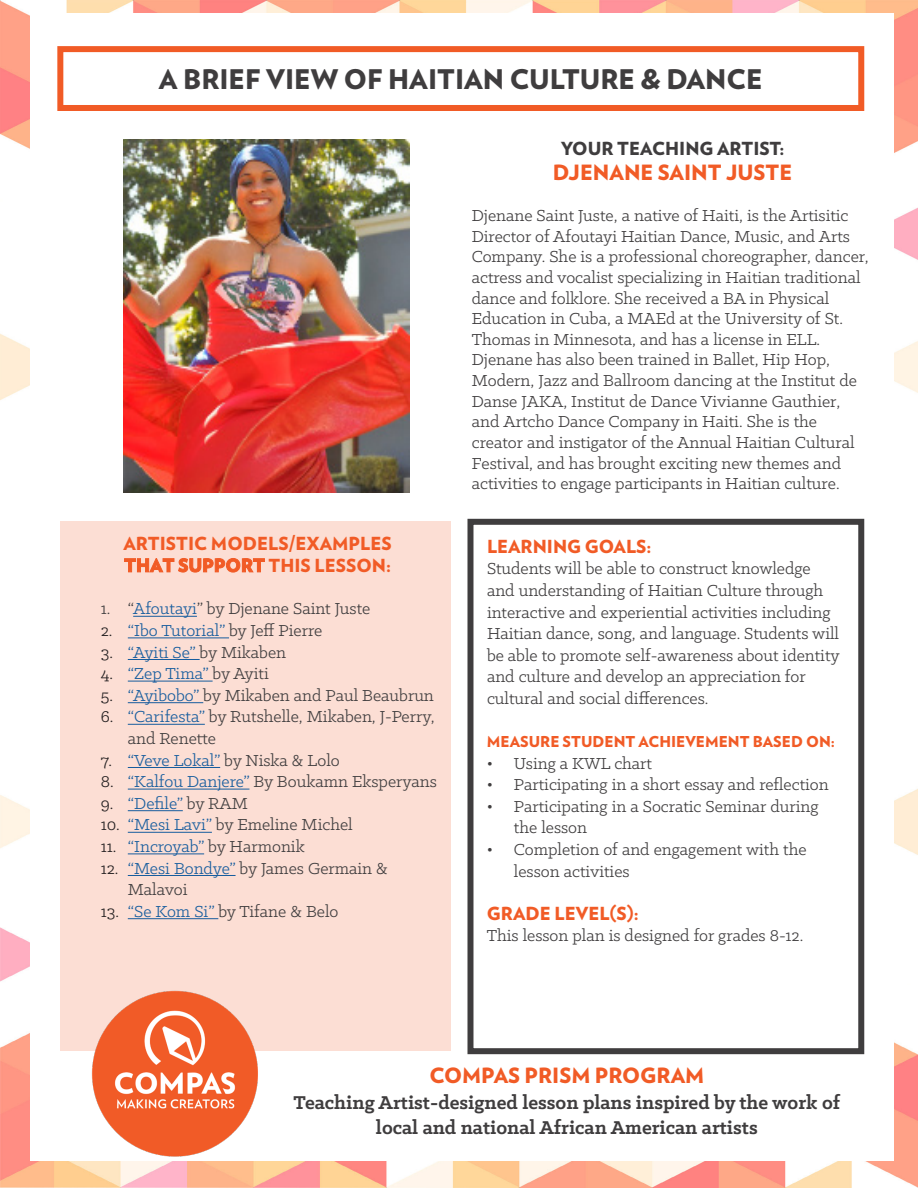
<style>
.page{position:relative;width:918px;height:1188px;background:#fff}
.page>*{position:absolute;margin:0;border:0;box-sizing:border-box;transform-origin:0 0}
.t1{font:900 27px "Verlag";color:#3f3d3e}
.t2{font:700 21px/25.2px "Klinic Slab";color:#3f3d3e;text-align:center}
.t3{font:900 21px "Verlag";color:#f15b26}
.t4{font:18px/20.7px "Klinic Slab";color:#3f3d3e}
.t5{font:18px "Klinic Slab";color:#175d9e}
.t6{font:900 18px/21.6px "Verlag";color:#f15b26}
.t7{font:900 18px "Verlag";color:#3f3d3e}
.t8{font:900 15px "Verlag";color:#f15b26}
.s1{color:#175d9e}
.s2{color:#231f20}
.s3{color:#3f3d3e}
</style>
<div class="page">
<img style="left:0;top:0;width:918px;height:1188px">
<div style="left:30px;top:14px;width:864px;height:1147px;background:#fff"></div>
<div style="left:57px;top:46px;width:807px;height:65px;border:6px solid #f15b26"></div>
<img style="left:123px;top:139px;width:286px;height:353px">
<div style="left:60px;top:522px;width:391px;height:529px;background:#fcded4"></div>
<hr style="left:133px;top:616px;width:64px;height:1px;background:#175d9e">
<hr style="left:128px;top:637px;width:101px;height:1px;background:#175d9e">
<hr style="left:128px;top:659px;width:72px;height:1px;background:#175d9e">
<hr style="left:128px;top:681px;width:85px;height:1px;background:#175d9e">
<hr style="left:128px;top:702px;width:75px;height:1px;background:#175d9e">
<hr style="left:128px;top:724px;width:77px;height:1px;background:#175d9e">
<hr style="left:128px;top:767px;width:92px;height:1px;background:#175d9e">
<hr style="left:128px;top:789px;width:121px;height:1px;background:#175d9e">
<hr style="left:128px;top:810px;width:55px;height:1px;background:#175d9e">
<hr style="left:128px;top:832px;width:84px;height:1px;background:#175d9e">
<hr style="left:128px;top:853px;width:76px;height:1px;background:#175d9e">
<hr style="left:128px;top:875px;width:108px;height:1px;background:#175d9e">
<hr style="left:128px;top:918px;width:90px;height:1px;background:#175d9e">
<div style="left:467px;top:519px;width:397px;height:535px;border:6px solid #3f3d3e"></div>
<img style="left:91px;top:990px;width:167px;height:167px">
<p class="t1" style="left:159px;top:57px;width:605px">A BRIEF VIEW OF HAITIAN CULTURE &amp; DANCE</p>
<p class="t6" style="left:123px;top:532px;width:270px">ARTISTIC MODELS/EXAMPLES<br>THAT SUPPORT THIS LESSON:</p>
<p class="t4" style="left:101px;top:598px;width:271px">1. “<span class="s1">Afoutayi</span>” by Djenane Saint Juste</p>
<p class="t5" style="left:101px;top:619px;width:223px"><span class="s2">2.</span> “Ibo Tutorial” <span class="s3">by Jeff Pierre</span></p>
<p class="t5" style="left:101px;top:641px;width:187px"><span class="s2">3.</span> “Ayiti Se” <span class="s3">by Mikaben</span></p>
<p class="t5" style="left:101px;top:662px;width:170px"><span class="s2">4.</span> “Zep Tima” <span class="s3">by Ayiti</span></p>
<p class="t4" style="left:101px;top:684px;width:335px"><span class="s2">5.</span> <span class="s1">“Ayibobo”</span> by Mikaben and Paul Beaubrun</p>
<p class="t4" style="left:128px;top:706px;width:309px;line-height:21.6px;text-indent:-27px"><span class="s2">6.</span> <span class="s1">“Carifesta”</span> by Rutshelle, Mikaben, J-Perry, and Renette</p>
<p class="t4" style="left:101px;top:749px;width:240px"><span class="s2">7.</span> <span class="s1">“Veve Lokal”</span> by Niska &amp; Lolo</p>
<p class="t4" style="left:101px;top:771px;width:338px"><span class="s2">8.</span> <span class="s1">“Kalfou Danjere”</span> By Boukamn Eksperyans</p>
<p class="t5" style="left:101px;top:792px;width:149px"><span class="s2">9.</span> “Defile” <span class="s3">by RAM</span></p>
<p class="t4" style="left:101px;top:814px;width:253px"><span class="s2">10.</span> <span class="s1">“Mesi Lavi”</span> by Emeline Michel</p>
<p class="t5" style="left:101px;top:835px;width:205px"><span class="s2">11.</span> “Incroyab” <span class="s3">by Harmonik</span></p>
<p class="t4" style="left:128px;top:857px;width:262px;line-height:21.6px;text-indent:-27px"><span class="s2">12.</span> <span class="s1">“Mesi Bondye”</span> by James Germain &amp;<br>Malavoi</p>
<p class="t4" style="left:101px;top:900px;width:239px"><span class="s2">13.</span> <span class="s1">“Se Kom Si”</span> by Tifane &amp; Belo</p>
<p class="t7" style="left:561px;top:133px;width:225px">YOUR TEACHING ARTIST:</p>
<p class="t3" style="left:553px;top:155px;width:241px">DJENANE SAINT JUSTE</p>
<p class="t4" style="left:472px;top:205px;width:399px">Djenane Saint Juste, a native of Haiti, is the Artisitic Director of Afoutayi Haitian Dance, Music, and Arts Company. She is a professional choreographer, dancer, actress and vocalist specializing in Haitian traditional dance and folklore. She received a BA in Physical Education in Cuba, a MAEd at the University of St.<br>Thomas in Minnesota, and has a license in ELL.<br>Djenane has also been trained in Ballet, Hip Hop, Modern, Jazz and Ballroom dancing at the Institut de Danse JAKA, Institut de Dance Vivianne Gauthier, and Artcho Dance Company in Haiti. She is the creator and instigator of the Annual Haitian Cultural Festival, and has brought exciting new themes and activities to engage participants in Haitian culture.</p>
<p class="t6" style="left:487px;top:534px;width:166px">LEARNING GOALS:</p>
<p class="t4" style="left:487px;top:557px;width:354px;line-height:21.6px">Students will be able to construct knowledge and understanding of Haitian Culture through interactive and experiential activities including Haitian dance, song, and language. Students will be able to promote self-awareness about identity and culture and develop an appreciation for cultural and social differences.</p>
<p class="t8" style="left:487px;top:729px;width:349px">MEASURE STUDENT ACHIEVEMENT BASED ON:</p>
<p class="t4" style="left:487px;top:752px;width:167px">• Using a KWL chart</p>
<p class="t4" style="left:487px;top:774px;width:343px">• Participating in a short essay and reflection</p>
<p class="t4" style="left:514px;top:795px;width:306px;line-height:21.6px;text-indent:-27px">• Participating in a Socratic Seminar during the lesson</p>
<p class="t4" style="left:514px;top:838px;width:294px;line-height:21.6px;text-indent:-27px">• Completion of and engagement with the lesson activities</p>
<p class="t6" style="left:487px;top:902px;width:153px">GRADE LEVEL(S):</p>
<p class="t4" style="left:487px;top:925px;width:318px">This lesson plan is designed for grades 8-12.</p>
<p class="t3" style="left:429px;top:1058px;width:276px">COMPAS PRISM PROGRAM</p>
<p class="t2" style="left:294px;top:1089px;width:548px">Teaching Artist-designed lesson plans inspired by the work of local and national African American artists</p>
</div>
